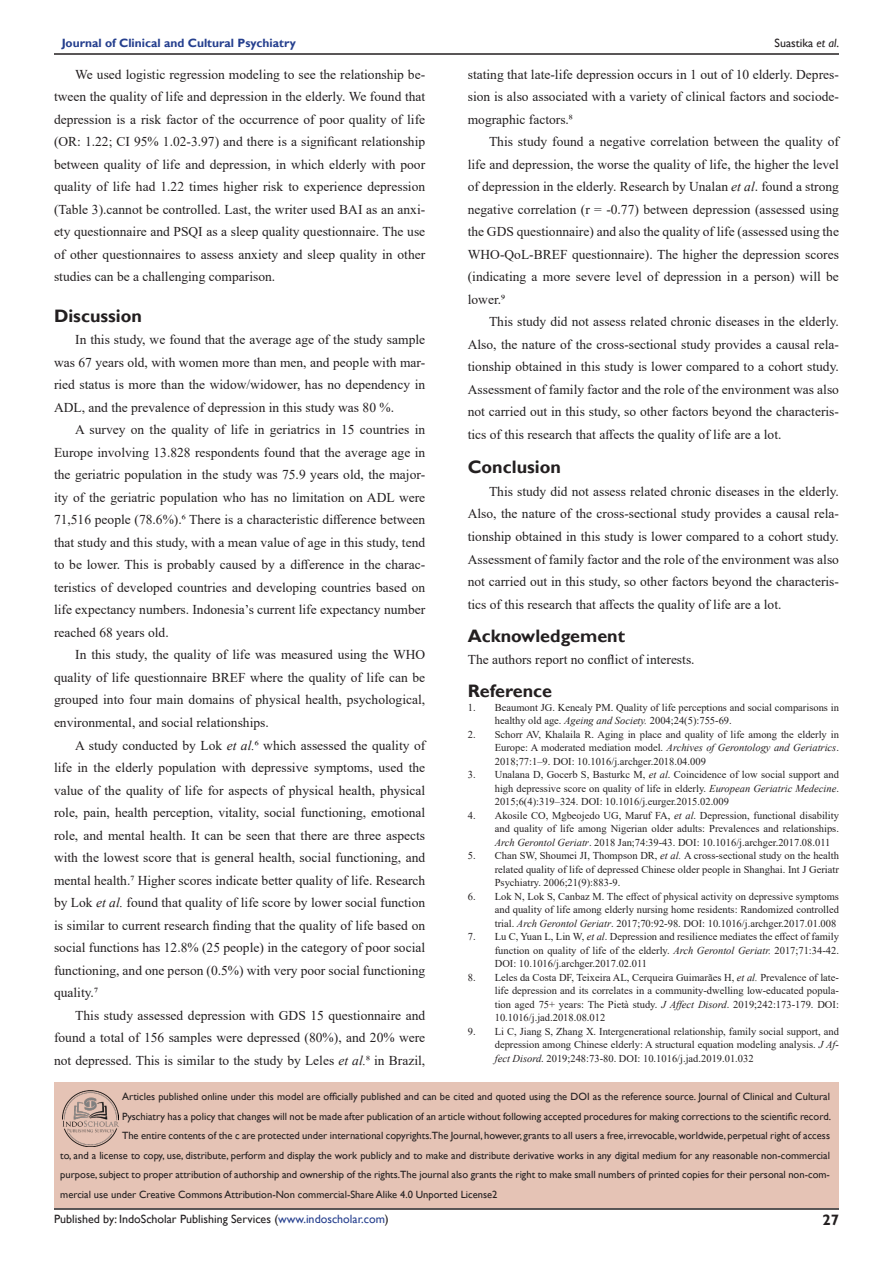
<style>
.page{position:relative;width:893px;height:1263px;background:#fff}
.page>*{position:absolute;margin:0;border:0;box-sizing:border-box;transform-origin:0 0}
.t1{font:700 18px "Gill Sans";color:#231f20}
.t2{font:700 15px "Gill Sans";color:#231f20}
.t3{font:13.5px/22.5px "Times New Roman";color:#231f20;text-align:justify}
.t4{font:12px "Gill Sans";color:#231f20}
.t5{font:700 12px "Gill Sans";color:#253f8e}
.t6{font:12px "Gill Sans";color:#242021}
.t7{font:10.5px/13.5px "Times New Roman";color:#231f20;text-align:justify}
.t8{font:10.5px "Gill Sans";color:#231f20}
.s1{font-style:italic}
.s2{color:#253f8e}
</style>
<div class="page">
<hr style="left:54px;top:53px;width:785px;height:2px;background:#231f20">
<hr style="left:54px;top:1208px;width:785px;height:2px;background:#231f20">
<div style="left:54px;top:1082px;width:785px;height:126px;background:#e5c3b5"></div>
<img style="left:63px;top:1090px;width:55px;height:56px">
<p class="t5" style="left:62px;top:36px;width:236px">Journal of Clinical and Cultural Psychiatry</p>
<p class="t6" style="left:774px;top:36px;width:66px">Suastika <span class="s1">et al</span>.</p>
<p class="t3" style="left:54px;top:63px;width:373px;text-indent:21px">We used logistic regression modeling to see the relationship be&shy;tween the quality of life and depression in the elderly. We found that depression is a risk factor of the occurrence of poor quality of life (OR: 1.22; CI 95% 1.02-3.97) and there is a significant relationship between quality of life and depression, in which elderly with poor quality of life had 1.22 times higher risk to experience depression (Table 3).cannot be controlled. Last, the writer used BAI as an anxi&shy;ety questionnaire and PSQI as a sleep quality questionnaire. The use of other questionnaires to assess anxiety and sleep quality in other studies can be a challenging comparison.</p>
<p class="t1" style="left:54px;top:305px;width:89px">Discussion</p>
<p class="t3" style="left:54px;top:328px;width:373px;text-indent:21px">In this study, we found that the average age of the study sample was 67 years old, with women more than men, and people with mar&shy;ried status is more than the widow/widower, has no dependency in ADL, and the prevalence of depression in this study was 80 %.</p>
<p class="t3" style="left:54px;top:418px;width:373px;text-indent:21px">A survey on the quality of life in geriatrics in 15 countries in Europe involving 13.828 respondents found that the average age in the geriatric population in the study was 75.9 years old, the major&shy;ity of the geriatric population who has no limitation on ADL were 71,516 people (78.6%).6 There is a characteristic difference between that study and this study, with a mean value of age in this study, tend to be lower. This is probably caused by a difference in the charac&shy;teristics of developed countries and developing countries based on life expectancy numbers. Indonesia’s current life expectancy number reached 68 years old.</p>
<p class="t3" style="left:54px;top:643px;width:373px;text-indent:21px">In this study, the quality of life was measured using the WHO quality of life questionnaire BREF where the quality of life can be grouped into four main domains of physical health, psychological, environmental, and social relationships.</p>
<p class="t3" style="left:54px;top:733px;width:373px;text-indent:21px">A study conducted by Lok <span class="s1">et al.</span>6 which assessed the quality of life in the elderly population with depressive symptoms, used the value of the quality of life for aspects of physical health, physical role, pain, health perception, vitality, social functioning, emotional role, and mental health. It can be seen that there are three aspects with the lowest score that is general health, social functioning, and mental health.7 Higher scores indicate better quality of life. Research by Lok <span class="s1">et al.</span> found that quality of life score by lower social function is similar to current research finding that the quality of life based on social functions has 12.8% (25 people) in the category of poor social functioning, and one person (0.5%) with very poor social functioning quality.7</p>
<p class="t3" style="left:54px;top:1003px;width:373px;text-indent:21px">This study assessed depression with GDS 15 questionnaire and found a total of 156 samples were depressed (80%), and 20% were not depressed. This is similar to the study by Leles <span class="s1">et al.</span>8 in Brazil,</p>
<p class="t3" style="left:468px;top:63px;width:373px">stating that late-life depression occurs in 1 out of 10 elderly. Depres&shy;sion is also associated with a variety of clinical factors and sociode&shy;mographic factors.8</p>
<p class="t3" style="left:468px;top:130px;width:373px;text-indent:21px">This study found a negative correlation between the quality of life and depression, the worse the quality of life, the higher the level of depression in the elderly. Research by Unalan <span class="s1">et al</span>. found a strong negative correlation (r = -0.77) between depression (assessed using the GDS questionnaire) and also the quality of life (assessed using the WHO-QoL-BREF questionnaire). The higher the depression scores (indicating a more severe level of depression in a person) will be lower.9</p>
<p class="t3" style="left:468px;top:310px;width:373px;text-indent:21px">This study did not assess related chronic diseases in the elderly.<br>Also, the nature of the cross-sectional study provides a causal rela&shy;tionship obtained in this study is lower compared to a cohort study.<br>Assessment of family factor and the role of the environment was also not carried out in this study, so other factors beyond the characteris&shy;tics of this research that affects the quality of life are a lot.</p>
<p class="t1" style="left:468px;top:457px;width:95px">Conclusion</p>
<p class="t3" style="left:468px;top:480px;width:373px;text-indent:21px">This study did not assess related chronic diseases in the elderly.<br>Also, the nature of the cross-sectional study provides a causal rela&shy;tionship obtained in this study is lower compared to a cohort study.<br>Assessment of family factor and the role of the environment was also not carried out in this study, so other factors beyond the characteris&shy;tics of this research that affects the quality of life are a lot.</p>
<p class="t1" style="left:468px;top:625px;width:159px">Acknowledgement</p>
<p class="t3" style="left:468px;top:648px;width:228px">The authors report no conflict of interests.</p>
<p class="t1" style="left:468px;top:680px;width:86px">Reference</p>
<p class="t7" style="left:495px;top:700px;width:346px;text-indent:-27px">1. Beaumont JG. Kenealy PM. Quality of life perceptions and social comparisons in healthy old age. <span class="s1">Ageing and Society.</span> 2004;24(5):755-69.</p>
<p class="t7" style="left:495px;top:727px;width:346px;text-indent:-27px">2. Schorr AV, Khalaila R. Aging in place and quality of life among the elderly in Europe: A moderated mediation model. <span class="s1">Archives of Gerontology and Geriatrics</span>.<br>2018;77:1–9. DOI: 10.1016/j.archger.2018.04.009</p>
<p class="t7" style="left:495px;top:767px;width:346px;text-indent:-27px">3. Unalana D, Gocerb S, Basturkc M, <span class="s1">et al</span>. Coincidence of low social support and high depressive score on quality of life in elderly. <span class="s1">European Geriatric Medecine</span>.<br>2015;6(4):319–324. DOI: 10.1016/j.eurger.2015.02.009</p>
<p class="t7" style="left:495px;top:808px;width:346px;text-indent:-27px">4. Akosile CO, Mgbeojedo UG, Maruf FA, <span class="s1">et al</span>. Depression, functional disability and quality of life among Nigerian older adults: Prevalences and relationships.<br><span class="s1">Arch Gerontol Geriatr</span>. 2018 Jan;74:39-43. DOI: 10.1016/j.archger.2017.08.011</p>
<p class="t7" style="left:495px;top:848px;width:346px;text-indent:-27px">5. Chan SW, Shoumei JI, Thompson DR, <span class="s1">et al.</span> A cross-sectional study on the health related quality of life of depressed Chinese older people in Shanghai. Int J Geriatr Psychiatry. 2006;21(9):883-9.</p>
<p class="t7" style="left:495px;top:889px;width:346px;text-indent:-27px">6. Lok N, Lok S, Canbaz M. The effect of physical activity on depressive symptoms and quality of life among elderly nursing home residents: Randomized controlled trial. <span class="s1">Arch Gerontol Geriatr</span>. 2017;70:92-98. DOI: 10.1016/j.archger.2017.01.008</p>
<p class="t7" style="left:495px;top:929px;width:346px;text-indent:-27px">7. Lu C, Yuan L, Lin W, <span class="s1">et al</span>. Depression and resilience mediates the effect of family function on quality of life of the elderly. <span class="s1">Arch Gerontol Geriatr.</span> 2017;71:34-42.<br>DOI: 10.1016/j.archger.2017.02.011</p>
<p class="t7" style="left:495px;top:970px;width:346px;text-indent:-27px">8. Leles da Costa DF, Teixeira AL, Cerqueira Guimarães H, <span class="s1">et al.</span> Prevalence of late&shy;life depression and its correlates in a community-dwelling low-educated popula&shy;tion aged 75+ years: The Pietà study. <span class="s1">J Affect Disord</span>. 2019;242:173-179. DOI:<br>10.1016/j.jad.2018.08.012</p>
<p class="t7" style="left:495px;top:1024px;width:346px;text-indent:-27px">9. Li C, Jiang S, Zhang X. Intergenerational relationship, family social support, and depression among Chinese elderly: A structural equation modeling analysis. <span class="s1">J Af&shy;fect Disord</span>. 2019;248:73-80. DOI: 10.1016/j.jad.2019.01.032</p>
<p class="t8" style="left:122px;top:1090px;width:709px">Articles published online under this model are officially published and can be cited and quoted using the DOI as the reference source. Journal of Clinical and Cultural</p>
<p class="t8" style="left:122px;top:1110px;width:710px">Pyschiatry has a policy that changes will not be made after publication of an article without following accepted procedures for making corrections to the scientific record.</p>
<p class="t8" style="left:122px;top:1129px;width:709px">The entire contents of the c are protected under international copyrights.The Journal, however, grants to all users a free, irrevocable, worldwide, perpetual right of access</p>
<p class="t8" style="left:60px;top:1149px;width:771px">to, and a license to copy, use, distribute, perform and display the work publicly and to make and distribute derivative works in any digital medium for any reasonable non-commercial</p>
<p class="t8" style="left:60px;top:1168px;width:771px">purpose, subject to proper attribution of authorship and ownership of the rights.The journal also grants the right to make small numbers of printed copies for their personal non-com-</p>
<p class="t8" style="left:60px;top:1188px;width:439px">mercial use under Creative Commons Attribution-Non commercial-Share Alike 4.0 Unported License2</p>
<p class="t4" style="left:54px;top:1212px;width:336px">Published by: IndoScholar Publishing Services (<span class="s2">www.indoscholar.com</span>)</p>
<p class="t2" style="left:822px;top:1211px;width:18px">27</p>
</div>
